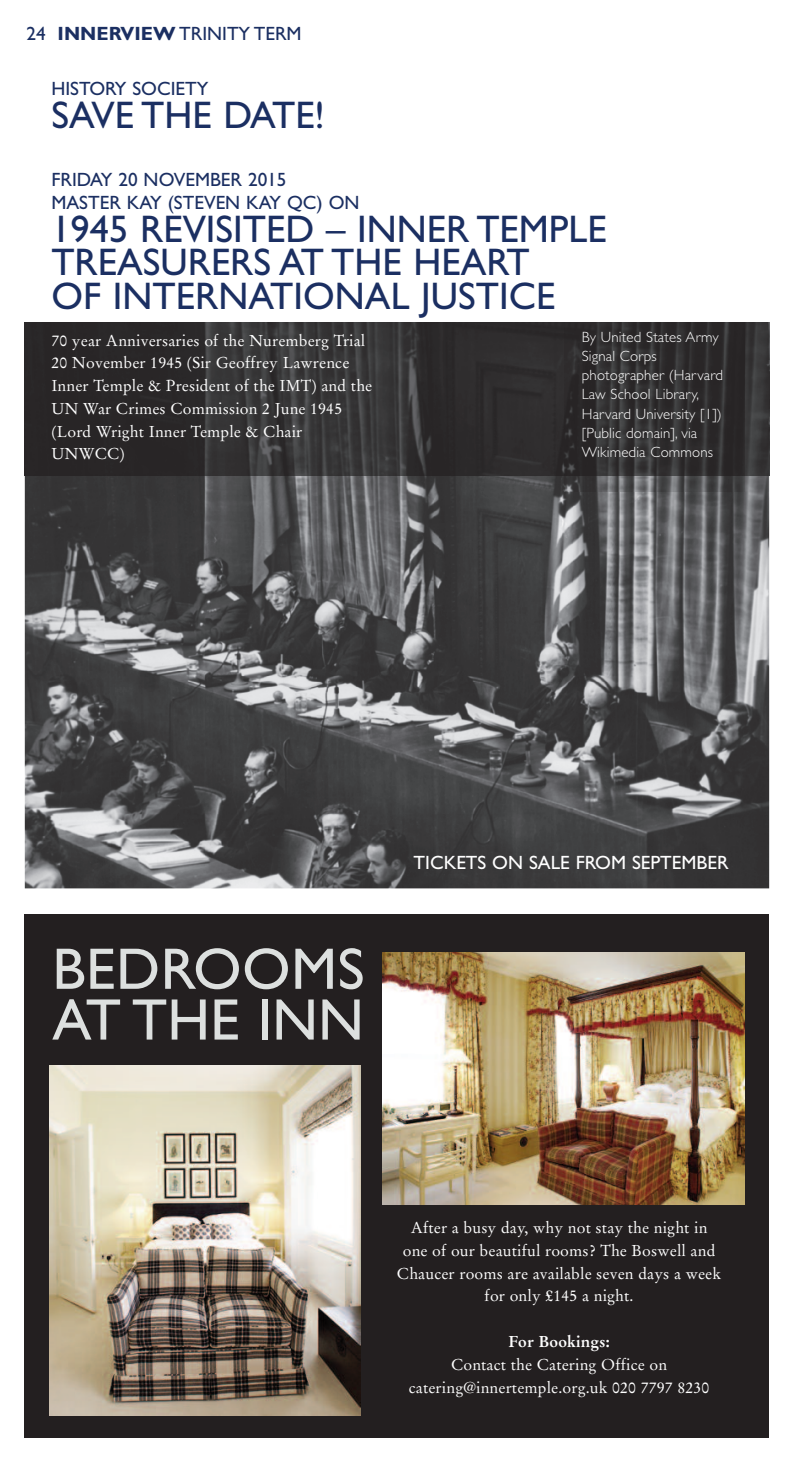
<style>
.page{position:relative;width:794px;height:1474px;background:#fff}
.page>*{position:absolute;margin:0;border:0;box-sizing:border-box;transform-origin:0 0}
.t1{font:58.8px/50.8px "Gill Sans CE";letter-spacing:.005em;color:#dde0df}
.t2{font:38.5px/33.2px "Gill Sans CE";color:#1b2f62}
.t3{font:19.25px/22.8px "Gill Sans CE";color:#1b2f62}
.t4{font:19.25px "Gill Sans CE";color:#fff}
.t5{font:15.75px/22.8px "Stempel Garamond";letter-spacing:.01em;color:#fff;text-align:center}
.t6{font:700 15.75px "Stempel Garamond";letter-spacing:.01em;color:#fff}
.t7{font:300 14.88px/19.2px "Gill Sans CE";letter-spacing:.01em;color:#fff}
.s1{font-weight:700}
</style>
<div class="page">
<div style="left:25px;top:914px;width:744px;height:523px;background:#231f20"></div>
<img style="left:25px;top:475px;width:744px;height:413px">
<img style="left:744px;top:323px;width:25px;height:152px">
<img style="left:25px;top:323px;width:539px;height:152px">
<img style="left:564px;top:323px;width:180px;height:168px">
<img style="left:50px;top:1065px;width:310px;height:350px">
<img style="left:382px;top:952px;width:362px;height:252px">
<p class="t3" style="left:27px;top:24px;width:277px">24 <span class="s1">INNERVIEW</span> TRINITY TERM</p>
<p class="t3" style="left:51px;top:79px;width:159px">HISTORY SOCIETY</p>
<h2 class="t2" style="left:51px;top:103px;width:275px">SAVE THE DATE!</h2>
<p class="t3" style="left:51px;top:170px;width:310px">FRIDAY 20 NOVEMBER 2015<br>MASTER KAY (STEVEN KAY QC) ON</p>
<h2 class="t2" style="left:51px;top:217px;width:557px">1945 REVISITED – INNER TEMPLE<br>TREASURERS AT THE HEART<br>OF INTERNATIONAL JUSTICE</h2>
<p class="t5" style="left:51px;top:330px;width:322px;text-align:left">70 year Anniversaries of the Nuremberg Trial 20 November 1945 (Sir Geoffrey Lawrence Inner Temple &amp; President of the IMT) and the UN War Crimes Commission 2 June 1945 (Lord Wright Inner Temple &amp; Chair UNWCC)</p>
<p class="t7" style="left:582px;top:328px;width:143px">By United States Army<br>Signal Corps photographer (Harvard<br>Law School Library,<br>Harvard University [1]) [Public domain], via<br>Wikimedia Commons</p>
<h1 class="t1" style="left:52px;top:950px;width:314px">BEDROOMS<br>AT THE INN</h1>
<p class="t4" style="left:413px;top:855px;width:316px">TICKETS ON SALE FROM SEPTEMBER</p>
<p class="t5" style="left:397px;top:1217px;width:326px">After a busy day, why not stay the night in one of our beautiful rooms? The Boswell and Chaucer rooms are available seven days a week for only £145 a night.</p>
<p class="t6" style="left:508px;top:1334px;width:103px">For Bookings:</p>
<p class="t5" style="left:409px;top:1354px;width:302px">Contact the Catering Office on catering@innertemple.org.uk 020 7797 8230</p>
</div>
